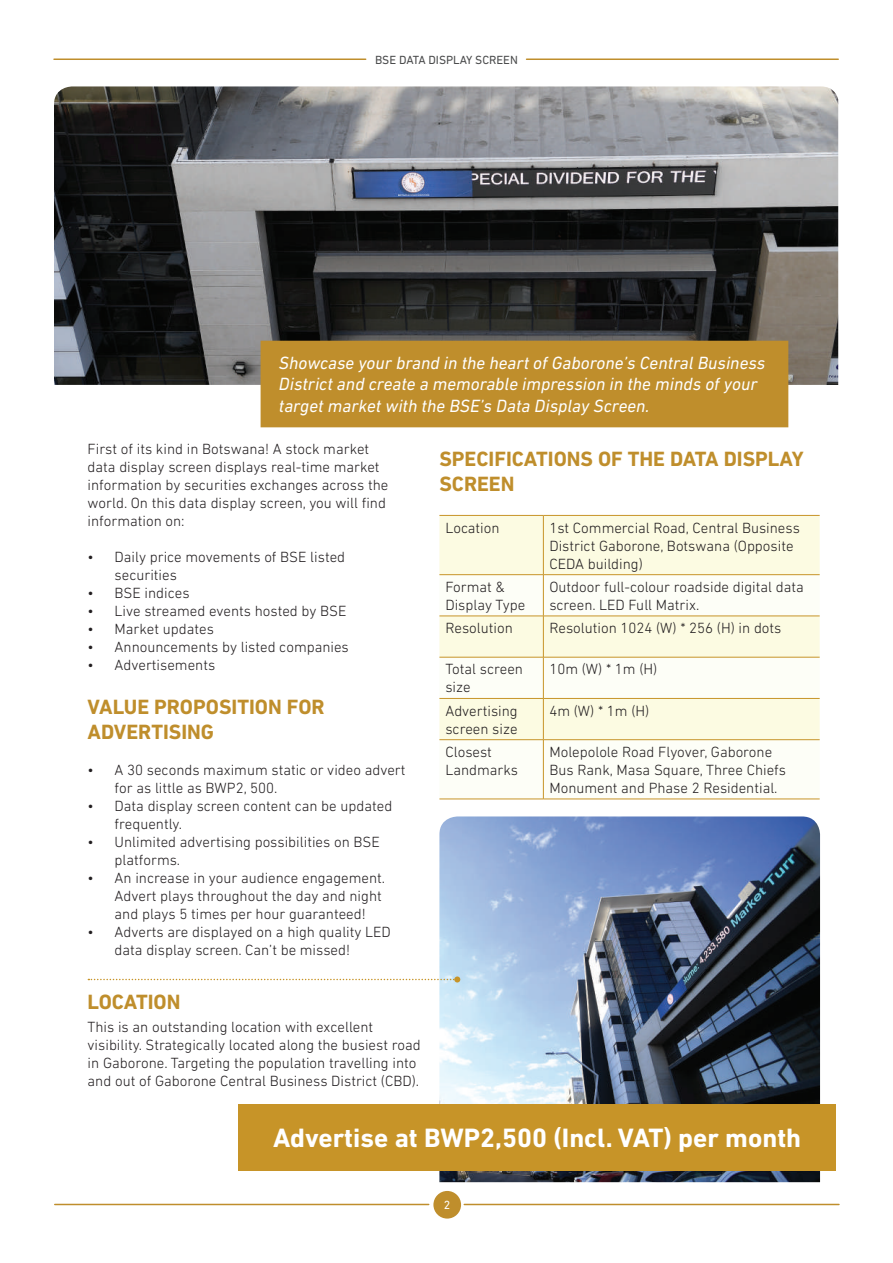
<style>
.page{position:relative;width:893px;height:1263px;background:#fff}
.page>*{position:absolute;margin:0;border:0;box-sizing:border-box;transform-origin:0 0}
.t1{font:700 27px "DIN Next LT Pro";color:#fff}
.t2{font:700 21px/25.2px "DIN Next LT Pro";color:#bf8e2c}
.t3{font:italic 18px/21.6px "DIN Next LT Pro";color:#fff}
.t4{font:300 15px/18px "DIN Next LT Pro";color:#211d1f}
.t5{font:12px "DIN Next LT Pro";color:#4b4c4d}
.t6{font:12px "DIN Next LT Pro";color:#fff}
</style>
<div class="page">
<div style="left:433px;top:1191px;width:28px;height:27px;background:#bf8e2c;border-radius:50%"></div>
<hr style="left:54px;top:58px;width:312px;height:2px;background:#bf8e2c">
<hr style="left:55px;top:1204px;width:374px;height:1px;background:#bf8e2c">
<hr style="left:526px;top:58px;width:312px;height:2px;background:#bf8e2c">
<hr style="left:464px;top:1204px;width:375px;height:1px;background:#bf8e2c">
<img style="left:54px;top:86px;width:784px;height:299px">
<img style="left:439px;top:816px;width:381px;height:366px">
<div style="left:261px;top:341px;width:527px;height:86px;background:#bf8e2c"></div>
<div style="left:439px;top:516px;width:381px;height:58px;background:#fcfbe2"></div>
<svg style="left:439px;top:575px;width:381px;height:224px"></svg>
<hr style="left:439px;top:515px;width:104px;height:1px;background:#c79428">
<hr style="left:543px;top:515px;width:277px;height:1px;background:#c79428">
<hr style="left:543px;top:516px;width:1px;height:58px;background:#c79428">
<hr style="left:439px;top:574px;width:104px;height:1px;background:#c79428">
<hr style="left:543px;top:574px;width:277px;height:1px;background:#c79428">
<hr style="left:543px;top:575px;width:1px;height:41px;background:#c79428">
<hr style="left:439px;top:616px;width:104px;height:1px;background:#c79428">
<hr style="left:543px;top:616px;width:277px;height:1px;background:#c79428">
<hr style="left:543px;top:616px;width:1px;height:41px;background:#c79428">
<hr style="left:439px;top:657px;width:104px;height:1px;background:#c79428">
<hr style="left:543px;top:657px;width:277px;height:1px;background:#c79428">
<hr style="left:543px;top:657px;width:1px;height:41px;background:#c79428">
<hr style="left:439px;top:698px;width:104px;height:1px;background:#c79428">
<hr style="left:543px;top:698px;width:277px;height:1px;background:#c79428">
<hr style="left:543px;top:699px;width:1px;height:40px;background:#c79428">
<hr style="left:439px;top:739px;width:104px;height:1px;background:#c79428">
<hr style="left:543px;top:739px;width:277px;height:1px;background:#c79428">
<hr style="left:543px;top:740px;width:1px;height:59px;background:#c79428">
<hr style="left:439px;top:799px;width:104px;height:1px;background:#c79428">
<hr style="left:543px;top:799px;width:277px;height:1px;background:#c79428">
<svg style="left:88px;top:976px;width:372px;height:6px"></svg>
<div style="left:238px;top:1104px;width:598px;height:66px;background:#c79428"></div>
<p class="t5" style="left:375px;top:53px;width:144px">BSE DATA DISPLAY SCREEN</p>
<p class="t3" style="left:279px;top:352px;width:488px">Showcase your brand in the heart of Gaborone’s Central Business<br>District and create a memorable impression in the minds of your target market with the BSE’s Data Display Screen.</p>
<p class="t4" style="left:88px;top:440px;width:302px">First of its kind in Botswana! A stock market data display screen displays real-time market information by securities exchanges across the world. On this data display screen, you will find information on:</p>
<p class="t4" style="left:115px;top:548px;width:232px;text-indent:-27px">• Daily price movements of BSE listed securities</p>
<p class="t4" style="left:88px;top:584px;width:103px">• BSE indices</p>
<p class="t4" style="left:88px;top:602px;width:260px">• Live streamed events hosted by BSE</p>
<p class="t4" style="left:88px;top:620px;width:128px">• Market updates</p>
<p class="t4" style="left:88px;top:638px;width:263px">• Announcements by listed companies</p>
<p class="t4" style="left:88px;top:656px;width:129px">• Advertisements</p>
<h2 class="t2" style="left:88px;top:694px;width:239px">VALUE PROPOSITION FOR<br>ADVERTISING</h2>
<p class="t4" style="left:115px;top:760px;width:292px;text-indent:-27px">• A 30 seconds maximum static or video advert for as little as BWP2, 500.</p>
<p class="t4" style="left:115px;top:796px;width:279px;text-indent:-27px">• Data display screen content can be updated frequently.</p>
<p class="t4" style="left:115px;top:832px;width:267px;text-indent:-27px">• Unlimited advertising possibilities on BSE platforms.</p>
<p class="t4" style="left:115px;top:868px;width:272px;text-indent:-27px">• An increase in your audience engagement.<br>Advert plays throughout the day and night and plays 5 times per hour guaranteed!</p>
<p class="t4" style="left:115px;top:922px;width:278px;text-indent:-27px">• Adverts are displayed on a high quality LED data display screen. Can’t be missed!</p>
<h2 class="t2" style="left:439px;top:446px;width:366px">SPECIFICATIONS OF THE DATA DISPLAY<br>SCREEN</h2>
<p class="t4" style="left:445px;top:518px;width:56px">Location</p>
<p class="t4" style="left:549px;top:518px;width:252px">1st Commercial Road, Central Business<br>District Gaborone, Botswana (Opposite<br>CEDA building)</p>
<p class="t4" style="left:445px;top:578px;width:81px">Format &amp;<br>Display Type</p>
<p class="t4" style="left:549px;top:578px;width:256px">Outdoor full-colour roadside digital data screen. LED Full Matrix.</p>
<p class="t4" style="left:445px;top:619px;width:69px">Resolution</p>
<p class="t4" style="left:549px;top:619px;width:234px">Resolution 1024 (W) * 256 (H) in dots</p>
<p class="t4" style="left:445px;top:660px;width:79px">Total screen size</p>
<p class="t4" style="left:549px;top:660px;width:109px">10m (W) * 1m (H)</p>
<p class="t4" style="left:445px;top:701px;width:74px">Advertising screen size</p>
<p class="t4" style="left:549px;top:701px;width:102px">4m (W) * 1m (H)</p>
<p class="t4" style="left:445px;top:743px;width:74px">Closest<br>Landmarks</p>
<p class="t4" style="left:549px;top:743px;width:238px">Molepolole Road Flyover, Gaborone<br>Bus Rank, Masa Square, Three Chiefs<br>Monument and Phase 2 Residential.</p>
<h2 class="t2" style="left:88px;top:989px;width:94px">LOCATION</h2>
<p class="t4" style="left:88px;top:1017px;width:335px">This is an outstanding location with excellent visibility. Strategically located along the busiest road in Gaborone. Targeting the population travelling into and out of Gaborone Central Business District (CBD).</p>
<h1 class="t1" style="left:273px;top:1122px;width:530px">Advertise at BWP2,500 (Incl. VAT) per month</h1>
<p class="t6" style="left:444px;top:1198px;width:8px">2</p>
</div>
